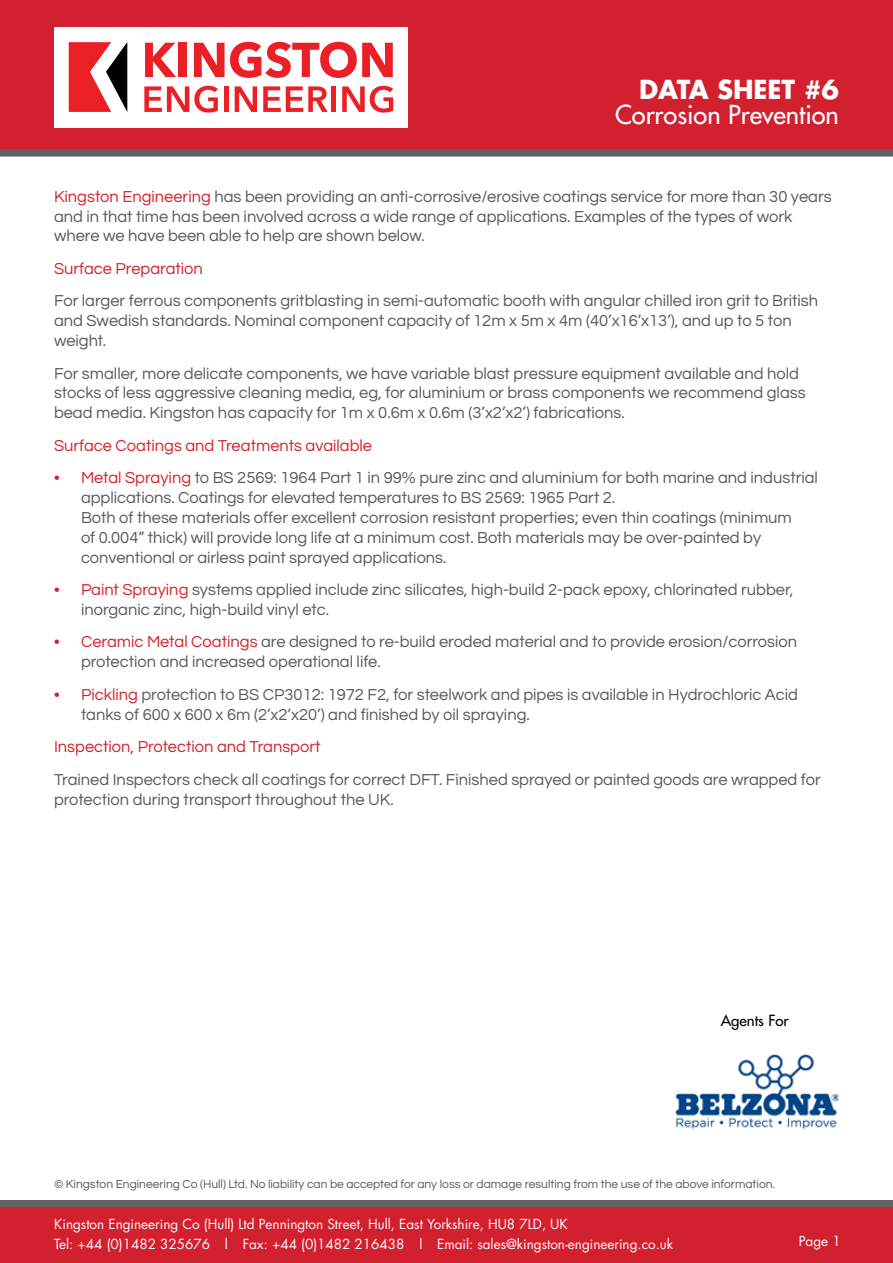
<style>
.page{position:relative;width:893px;height:1263px;background:#fff}
.page>*{position:absolute;margin:0;border:0;box-sizing:border-box;transform-origin:0 0}
.t1{font:25.5px "Futura";color:#fff}
.t2{font:700 25.5px "Futura";color:#fff}
.t3{font:16.5px/19.8px "Questrial";color:#58595b}
.t4{font:16.5px "Questrial";color:#d2232a}
.t5{font:15px "Futura";color:#000}
.t6{font:13.5px/19.5px "Futura";color:#fff}
.t7{font:12px "Questrial";color:#58595b}
.s1{color:#d2232a}
</style>
<div class="page">
<div style="left:0;top:0;width:893px;height:153px;background:#d3202f"></div>
<div style="left:0;top:149px;width:893px;height:8px;background:#616065"></div>
<div style="left:0;top:1200px;width:893px;height:63px;background:#d3202f"></div>
<div style="left:0;top:1200px;width:893px;height:7px;background:#616065"></div>
<img style="left:675px;top:1054px;width:164px;height:76px">
<div style="left:54px;top:27px;width:354px;height:100px;background:#fff"></div>
<svg style="left:69px;top:42px;width:58px;height:70px"></svg>
<svg style="left:145px;top:43px;width:31px;height:34px"></svg>
<div style="left:179px;top:43px;width:8px;height:34px;background:#eb2027"></div>
<svg style="left:194px;top:42px;width:199px;height:36px"></svg>
<svg style="left:144px;top:86px;width:74px;height:27px"></svg>
<hr style="left:224px;top:86px;width:4px;height:26px;background:#eb2027">
<svg style="left:235px;top:86px;width:22px;height:26px"></svg>
<svg style="left:263px;top:86px;width:65px;height:26px"></svg>
<hr style="left:332px;top:86px;width:4px;height:26px;background:#eb2027">
<svg style="left:342px;top:86px;width:51px;height:27px"></svg>
<h1 class="t2" style="left:639px;top:71px;width:201px">DATA SHEET #6</h1>
<h1 class="t1" style="left:615px;top:98px;width:225px">Corrosion Prevention</h1>
<p class="t3" style="left:54px;top:187px;width:779px"><span class="s1">Kingston Engineering</span> has been providing an anti-corrosive/erosive coatings service for more than 30 years and in that time has been involved across a wide range of applications. Examples of the types of work where we have been able to help are shown below.</p>
<p class="t4" style="left:54px;top:260px;width:150px">Surface Preparation</p>
<p class="t3" style="left:54px;top:291px;width:766px">For larger ferrous components gritblasting in semi-automatic booth with angular chilled iron grit to British and Swedish standards. Nominal component capacity of 12m x 5m x 4m (40’x16’x13’), and up to 5 ton weight.</p>
<p class="t3" style="left:54px;top:364px;width:753px">For smaller, more delicate components, we have variable blast pressure equipment available and hold stocks of less aggressive cleaning media, eg, for aluminium or brass components we recommend glass bead media. Kingston has capacity for 1m x 0.6m x 0.6m (3’x2’x2’) fabrications.</p>
<p class="t4" style="left:54px;top:437px;width:320px">Surface Coatings and Treatments available</p>
<p class="t3" style="left:81px;top:468px;width:738px;text-indent:-27px"><span class="s1">• Metal Spraying</span> to BS 2569: 1964 Part 1 in 99% pure zinc and aluminium for both marine and industrial applications. Coatings for elevated temperatures to BS 2569: 1965 Part 2.<br>Both of these materials offer excellent corrosion resistant properties; even thin coatings (minimum<br>of 0.004” thick) will provide long life at a minimum cost. Both materials may be over-painted by conventional or airless paint sprayed applications.</p>
<p class="t3" style="left:81px;top:580px;width:714px;text-indent:-27px"><span class="s1">• Paint Spraying</span> systems applied include zinc silicates, high-build 2-pack epoxy, chlorinated rubber, inorganic zinc, high-build vinyl etc.</p>
<p class="t3" style="left:81px;top:632px;width:718px;text-indent:-27px"><span class="s1">• Ceramic Metal Coatings</span> are designed to re-build eroded material and to provide erosion/corrosion protection and increased operational life.</p>
<p class="t3" style="left:81px;top:685px;width:718px;text-indent:-27px"><span class="s1">• Pickling</span> protection to BS CP3012: 1972 F2, for steelwork and pipes is available in Hydrochloric Acid tanks of 600 x 600 x 6m (2’x2’x20’) and finished by oil spraying.</p>
<p class="t4" style="left:54px;top:739px;width:268px">Inspection, Protection and Transport</p>
<p class="t3" style="left:54px;top:770px;width:768px">Trained Inspectors check all coatings for correct DFT. Finished sprayed or painted goods are wrapped for protection during transport throughout the UK.</p>
<p class="t5" style="left:721px;top:1011px;width:70px">Agents For</p>
<p class="t7" style="left:54px;top:1178px;width:722px">© Kingston Engineering Co (Hull) Ltd. No liability can be accepted for any loss or damage resulting from the use of the above information.</p>
<p class="t6" style="left:54px;top:1214px;width:620px">Kingston Engineering Co (Hull) Ltd Pennington Street, Hull, East Yorkshire, HU8 7LD, UK<br>Tel: +44 (0)1482 325676 | Fax: +44 (0)1482 216438 | Email: sales@kingston-engineering.co.uk</p>
<p class="t6" style="left:799px;top:1231px;width:43px">Page 1</p>
</div>
